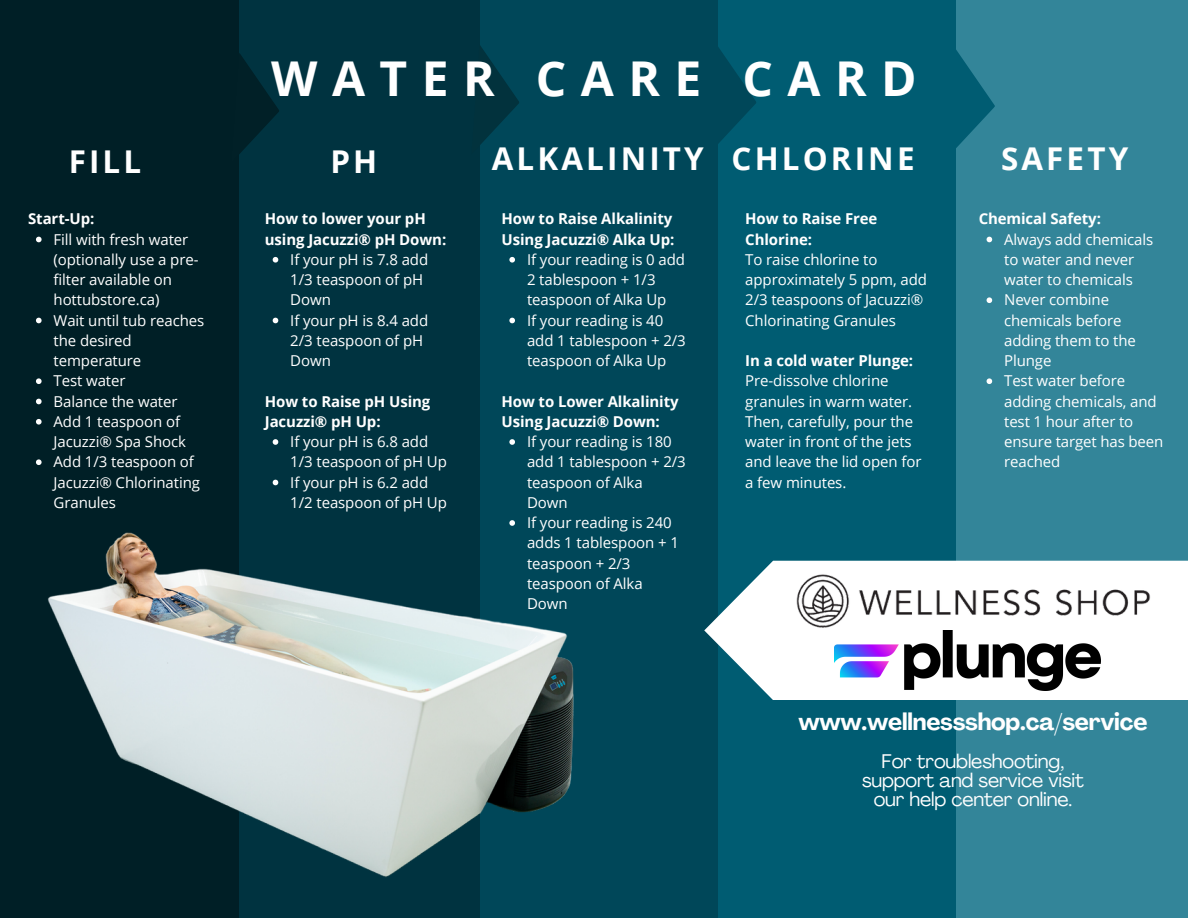
<style>
.page{position:relative;width:1188px;height:918px;background:#fff}
.page>*{position:absolute;margin:0;border:0;box-sizing:border-box;transform-origin:0 0}
.t1{font:700 48px "Open Sans";letter-spacing:.3em;color:#fff}
.t2{font:700 31.35px "Open Sans";letter-spacing:.1em;color:#fff}
.t3{font:700 23.7px "Agrandir";letter-spacing:-.01em;color:#fff}
.t4{font:19.5px/19.2px "Agrandir";letter-spacing:-.005em;color:#fff;text-align:center}
.t5{font:15px/20.2px "Open Sans";letter-spacing:-.005em;color:#fff}
.t6{font:700 15px/20.2px "Open Sans";letter-spacing:-.005em;color:#fff}
</style>
<div class="page">
<div style="left:954px;top:0;width:234px;height:918px;background:#338599"></div>
<div style="left:714px;top:0;width:241px;height:918px;background:#005c72"></div>
<div style="left:477px;top:0;width:241px;height:918px;background:#004759"></div>
<div style="left:239px;top:0;width:241px;height:918px;background:#003340"></div>
<div style="left:0;top:0;width:239px;height:918px;background:#001f26"></div>
<svg style="left:704px;top:561px;width:484px;height:139px;background:#d9e5e8"></svg>
<img style="left:796px;top:574px;width:354px;height:55px">
<svg style="left:718px;top:47px;width:38px;height:97px"></svg>
<svg style="left:955px;top:0;width:40px;height:158px"></svg>
<svg style="left:480px;top:46px;width:39px;height:99px"></svg>
<svg style="left:239px;top:53px;width:40px;height:101px"></svg>
<img style="left:47px;top:532px;width:527px;height:345px">
<img style="left:834px;top:630px;width:267px;height:60px">
<svg style="left:36px;top:237px;width:6px;height:5px"></svg>
<svg style="left:36px;top:318px;width:6px;height:5px"></svg>
<svg style="left:36px;top:378px;width:6px;height:6px"></svg>
<svg style="left:36px;top:399px;width:6px;height:5px"></svg>
<svg style="left:36px;top:419px;width:6px;height:6px"></svg>
<svg style="left:36px;top:459px;width:6px;height:6px"></svg>
<svg style="left:987px;top:237px;width:5px;height:5px"></svg>
<svg style="left:987px;top:297px;width:5px;height:6px"></svg>
<svg style="left:987px;top:378px;width:5px;height:6px"></svg>
<svg style="left:273px;top:257px;width:5px;height:6px"></svg>
<svg style="left:273px;top:318px;width:5px;height:5px"></svg>
<svg style="left:273px;top:439px;width:5px;height:6px"></svg>
<svg style="left:273px;top:480px;width:5px;height:5px"></svg>
<svg style="left:509px;top:257px;width:6px;height:6px"></svg>
<svg style="left:509px;top:318px;width:6px;height:5px"></svg>
<svg style="left:509px;top:439px;width:6px;height:6px"></svg>
<svg style="left:509px;top:520px;width:6px;height:6px"></svg>
<p class="t1" style="left:271px;top:44px;width:647px">WATER CARE CARD</p>
<p class="t2" style="left:69px;top:140px;width:74px">FILL</p>
<p class="t2" style="left:330px;top:140px;width:48px">PH</p>
<p class="t2" style="left:492px;top:136px;width:214px">ALKALINITY</p>
<p class="t2" style="left:732px;top:136px;width:185px">CHLORINE</p>
<p class="t2" style="left:1001px;top:136px;width:129px">SAFETY</p>
<p class="t6" style="left:28px;top:208px;width:68px">Start-Up:</p>
<p class="t6" style="left:745px;top:208px;width:134px">How to Raise Free<br>Chlorine:</p>
<p class="t5" style="left:745px;top:249px;width:183px">To raise chlorine to approximately 5 ppm, add<br>2/3 teaspoons of Jacuzzi®<br>Chlorinating Granules</p>
<p class="t6" style="left:745px;top:350px;width:169px">In a cold water Plunge:</p>
<p class="t5" style="left:745px;top:370px;width:178px">Pre-dissolve chlorine granules in warm water.<br>Then, carefully, pour the water in front of the jets and leave the lid open for a few minutes.</p>
<p class="t6" style="left:265px;top:208px;width:183px">How to lower your pH using Jacuzzi® pH Down:</p>
<p class="t6" style="left:502px;top:208px;width:175px">How to Raise Alkalinity<br>Using Jacuzzi® Alka Up:</p>
<p class="t5" style="left:54px;top:229px;width:146px">Fill with fresh water (optionally use a pre&shy;filter available on hottubstore.ca)</p>
<p class="t5" style="left:54px;top:310px;width:152px">Wait until tub reaches the desired temperature</p>
<p class="t5" style="left:54px;top:370px;width:74px">Test water</p>
<p class="t5" style="left:54px;top:391px;width:126px">Balance the water</p>
<p class="t5" style="left:54px;top:411px;width:134px">Add 1 teaspoon of<br>Jacuzzi® Spa Shock</p>
<p class="t5" style="left:54px;top:451px;width:148px">Add 1/3 teaspoon of<br>Jacuzzi® Chlorinating<br>Granules</p>
<p class="t5" style="left:290px;top:249px;width:139px">If your pH is 7.8 add<br>1/3 teaspoon of pH<br>Down</p>
<p class="t5" style="left:290px;top:310px;width:139px">If your pH is 8.4 add<br>2/3 teaspoon of pH<br>Down</p>
<p class="t5" style="left:527px;top:249px;width:160px">If your reading is 0 add<br>2 tablespoon + 1/3 teaspoon of Alka Up</p>
<p class="t5" style="left:527px;top:310px;width:160px">If your reading is 40 add 1 tablespoon + 2/3 teaspoon of Alka Up</p>
<p class="t6" style="left:265px;top:391px;width:167px">How to Raise pH Using<br>Jacuzzi® pH Up:</p>
<p class="t6" style="left:502px;top:391px;width:179px">How to Lower Alkalinity<br>Using Jacuzzi® Down:</p>
<p class="t5" style="left:290px;top:431px;width:158px">If your pH is 6.8 add<br>1/3 teaspoon of pH Up</p>
<p class="t5" style="left:290px;top:472px;width:158px">If your pH is 6.2 add<br>1/2 teaspoon of pH Up</p>
<p class="t5" style="left:527px;top:431px;width:160px">If your reading is 180 add 1 tablespoon + 2/3 teaspoon of Alka<br>Down</p>
<p class="t5" style="left:527px;top:512px;width:154px">If your reading is 240 adds 1 tablespoon + 1 teaspoon + 2/3 teaspoon of Alka<br>Down</p>
<p class="t6" style="left:979px;top:208px;width:124px">Chemical Safety:</p>
<p class="t5" style="left:1004px;top:229px;width:151px">Always add chemicals to water and never water to chemicals</p>
<p class="t5" style="left:1004px;top:289px;width:133px">Never combine chemicals before adding them to the<br>Plunge</p>
<p class="t5" style="left:1004px;top:370px;width:161px">Test water before adding chemicals, and test 1 hour after to ensure target has been reached</p>
<p class="t3" style="left:798px;top:713px;width:351px">www.wellnessshop.ca/service</p>
<p class="t4" style="left:862px;top:754px;width:223px">For troubleshooting, support and service visit our help center online.</p>
</div>
